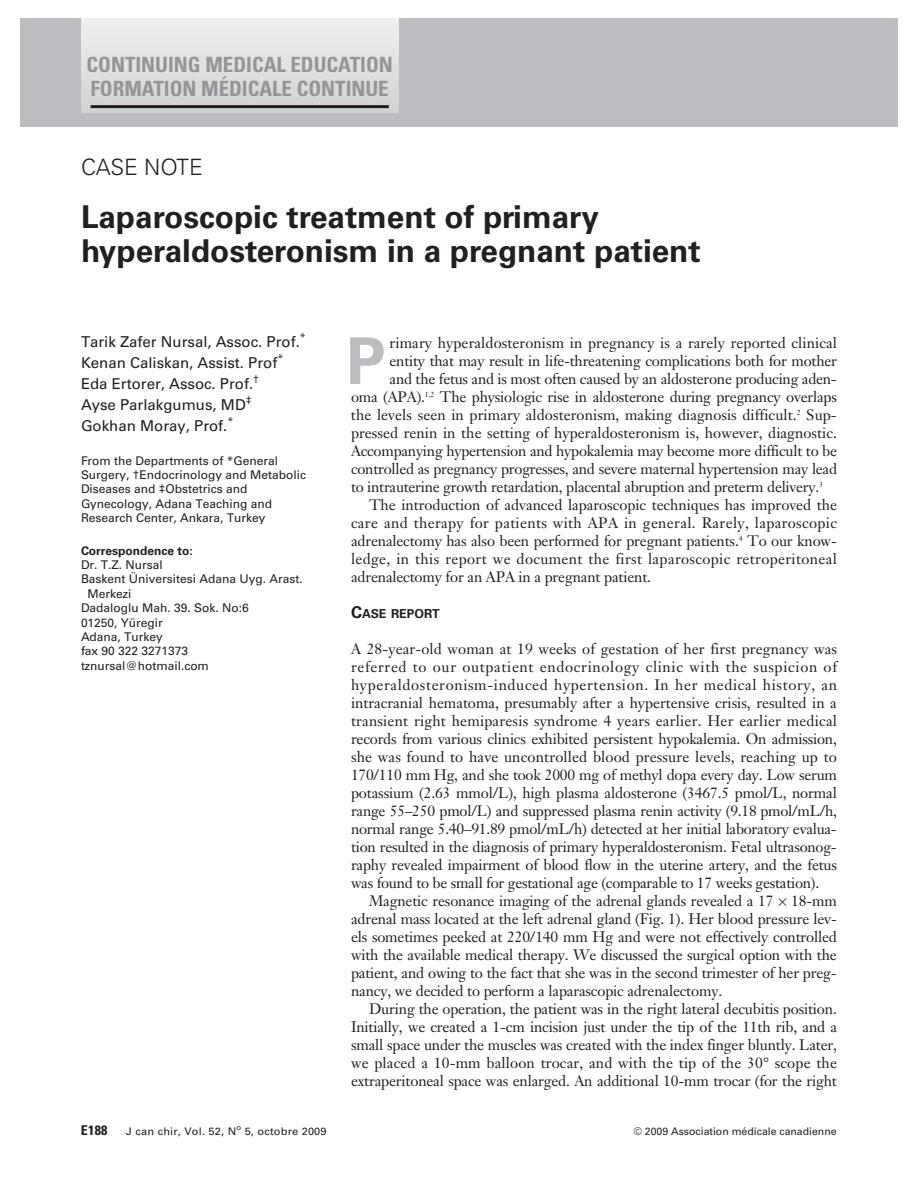
<style>
.page{position:relative;width:918px;height:1188px;background:#fff}
.page>*{position:absolute;margin:0;border:0;box-sizing:border-box;transform-origin:0 0}
.t1{font:700 64.65px "Univers";color:#bcbdc0}
.t2{font:700 31.5px/34.5px "Univers";color:#231f20}
.t3{font:300 22.5px "Univers";color:#231f20}
.t4{font:700 condensed 21px/24px "Univers";color:#939598}
.t5{font:15px/18px "Janson Text";letter-spacing:-.01em;color:#231f20;text-align:justify}
.t6{font:15px "Janson Text";letter-spacing:.02em;color:#231f20}
.t7{font:15px/21px "Univers";color:#231f20}
.t8{font:700 condensed 13.5px "Univers";color:#231f20;scale:1.05 1}
.t9{font:700 12.3px "Univers";color:#231f20}
.t10{font:12px/14.4px "Univers";color:#231f20}
.t11{font:700 12px "Univers";color:#231f20}
.t12{font:10.5px "Univers";color:#231f20}
.t13{font:10.5px "Univers";color:#231f20;scale:1.05 1}
.t14{font:7.5px "Univers";color:#231f20;scale:1.05 1}
.s1{font-size:16.5px}
</style>
<div class="page">
<div style="left:20px;top:18px;width:878px;height:109px;background:#bcbdc0"></div>
<div style="left:81px;top:18px;width:317px;height:95px;background:linear-gradient(to bottom,#f1f1f3,#cfd0d2)"></div>
<hr style="left:91px;top:105px;width:298px;height:3px;background:#231f20">
<h3 class="t4" style="left:87px;top:55px;width:308px">CONTINUING MEDICAL EDUCATION<br>FORMATION MÉDICALE CONTINUE</h3>
<h3 class="t3" style="left:81px;top:159px;width:123px">CASE NOTE</h3>
<h2 class="t2" style="left:81px;top:202px;width:621px">Laparoscopic treatment of primary hyperaldosteronism in a pregnant patient</h2>
<p class="t7" style="left:81px;top:332px;width:226px">Tarik Zafer Nursal, Assoc. Prof.<sup>*<br></sup>Kenan Caliskan, Assist. Prof<sup>*<br></sup>Eda Ertorer, Assoc. Prof.<sup>†<br></sup>Ayse Parlakgumus, MD<sup>‡<br></sup>Gokhan Moray, Prof.<sup>*</sup></p>
<p class="t10" style="left:81px;top:454px;width:227px">From the Departments of *General Surgery, †Endocrinology and Metabolic Diseases and ‡Obstetrics and Gynecology, Adana Teaching and Research Center, Ankara, Turkey</p>
<p class="t11" style="left:81px;top:546px;width:113px">Correspondence to:</p>
<p class="t10" style="left:81px;top:559px;width:83px">Dr. T.Z. Nursal</p>
<p class="t10" style="left:81px;top:573px;width:223px">Baskent Üniversitesi Adana Uyg. Arast.</p>
<p class="t10" style="left:88px;top:587px;width:45px">Merkezi</p>
<p class="t10" style="left:81px;top:602px;width:169px">Dadaloglu Mah. 39. Sok. No:6</p>
<p class="t10" style="left:81px;top:616px;width:83px">01250, Yüregir</p>
<p class="t10" style="left:81px;top:631px;width:83px">Adana, Turkey</p>
<p class="t10" style="left:81px;top:645px;width:109px">fax 90 322 3271373</p>
<p class="t10" style="left:81px;top:659px;width:129px">tznursal@hotmail.com</p>
<h1 class="t1" style="left:346px;top:337px;width:41px">P</h1>
<p class="t5" style="left:390px;top:335px;width:449px">rimary hyperaldosteronism in pregnancy is a rarely reported clinical</p>
<p class="t5" style="left:390px;top:353px;width:449px">entity that may result in life-threatening complications both for mother</p>
<p class="t5" style="left:390px;top:371px;width:449px">and the fetus and is most often caused by an aldosterone producing aden -</p>
<p class="t5" style="left:351px;top:389px;width:488px">oma (APA).<sup>1,2</sup> The physiologic rise in aldosterone during pregnancy overlaps</p>
<p class="t5" style="left:351px;top:407px;width:487px">the levels seen in primary aldosteronism, making diagnosis difficult.<sup>2</sup> Sup-</p>
<p class="t5" style="left:351px;top:425px;width:487px">pressed renin in the setting of hyperaldosteronism is, however, diagnostic.</p>
<p class="t5" style="left:351px;top:443px;width:488px">Accompanying hypertension and hypokalemia may become more difficult to be</p>
<p class="t5" style="left:351px;top:461px;width:488px">controlled as pregnancy progresses, and severe maternal hypertension may lead</p>
<p class="t5" style="left:351px;top:479px;width:474px">to intrauterine growth retardation, placental abruption and preterm delivery.<sup>3</sup></p>
<p class="t5" style="left:369px;top:497px;width:470px">The introduction of advanced laparoscopic techniques has improved the</p>
<p class="t6" style="left:351px;top:517px;width:488px">care and therapy for patients with APA in general. Rarely, laparoscopic</p>
<p class="t5" style="left:351px;top:533px;width:487px">adrenalectomy has also been performed for pregnant patients.<sup>4</sup> To our know -</p>
<p class="t6" style="left:351px;top:553px;width:487px">ledge, in this report we document the first laparoscopic retroperitoneal</p>
<p class="t5" style="left:351px;top:569px;width:302px">adrenalectomy for an APA in a pregnant patient.</p>
<p class="t9" style="left:351px;top:609px;width:90px"><span class="s1">C</span>ASE REPORT</p>
<p class="t5" style="left:351px;top:641px;width:488px">A 28-year-old woman at 19 weeks of gestation of her first pregnancy was referred to our outpatient endocrinology clinic with the suspicion of hyperaldosteronism-induced hypertension. In her medical history, an intracranial hematoma, presumably after a hypertensive crisis, resulted in a transient right hemiparesis syndrome 4 years earlier. Her earlier medical records from various clinics exhibited persistent hypokalemia. On admission, she was found to have uncontrolled blood pressure levels, reaching up to 170/110 mm Hg, and she took 2000 mg of methyl dopa every day. Low serum potassium (2.63 mmol/L), high plasma aldosterone (3467.5 pmol/L, normal range 55–250 pmol/L) and suppressed plasma renin activity (9.18 pmol/mL/h, normal range 5.40–91.89 pmol/mL/h) detected at her initial laboratory evalua&shy;tion resulted in the diagnosis of primary hyperaldosteronism. Fetal ultrasonog&shy;raphy revealed impairment of blood flow in the uterine artery, and the fetus was found to be small for gestational age (comparable to 17 weeks gestation).</p>
<p class="t5" style="left:351px;top:893px;width:488px;text-indent:18px">Magnetic resonance imaging of the adrenal glands revealed a 17 18-mm adrenal mass located at the left adrenal gland (Fig. 1). Her blood pressure lev&shy;els sometimes peeked at 220/140 mm Hg and were not effectively controlled with the available medical therapy. We discussed the surgical option with the patient, and owing to the fact that she was in the second trimester of her preg&shy;nancy, we decided to perform a laparascopic adrenalectomy.</p>
<p class="t5" style="left:351px;top:1001px;width:488px;text-indent:18px">During the operation, the patient was in the right lateral decubitis position.<br>Initially, we created a 1-cm incision just under the tip of the 11th rib, and a small space under the muscles was created with the index finger bluntly. Later, we placed a 10-mm balloon trocar, and with the tip of the 30° scope the extraperitoneal space was enlarged. An additional 10-mm trocar (for the right</p>
<p class="t8" style="left:81px;top:1126px;width:27px">E188</p>
<p class="t13" style="left:126px;top:1128px;width:107px">J can chir, Vol. 52, N</p>
<p class="t14" style="left:236px;top:1124px;width:6px">o</p>
<p class="t13" style="left:245px;top:1128px;width:80px">5, octobre 2009</p>
<p class="t12" style="left:634px;top:1128px;width:204px">© 2009 Association médicale canadienne</p>
</div>
